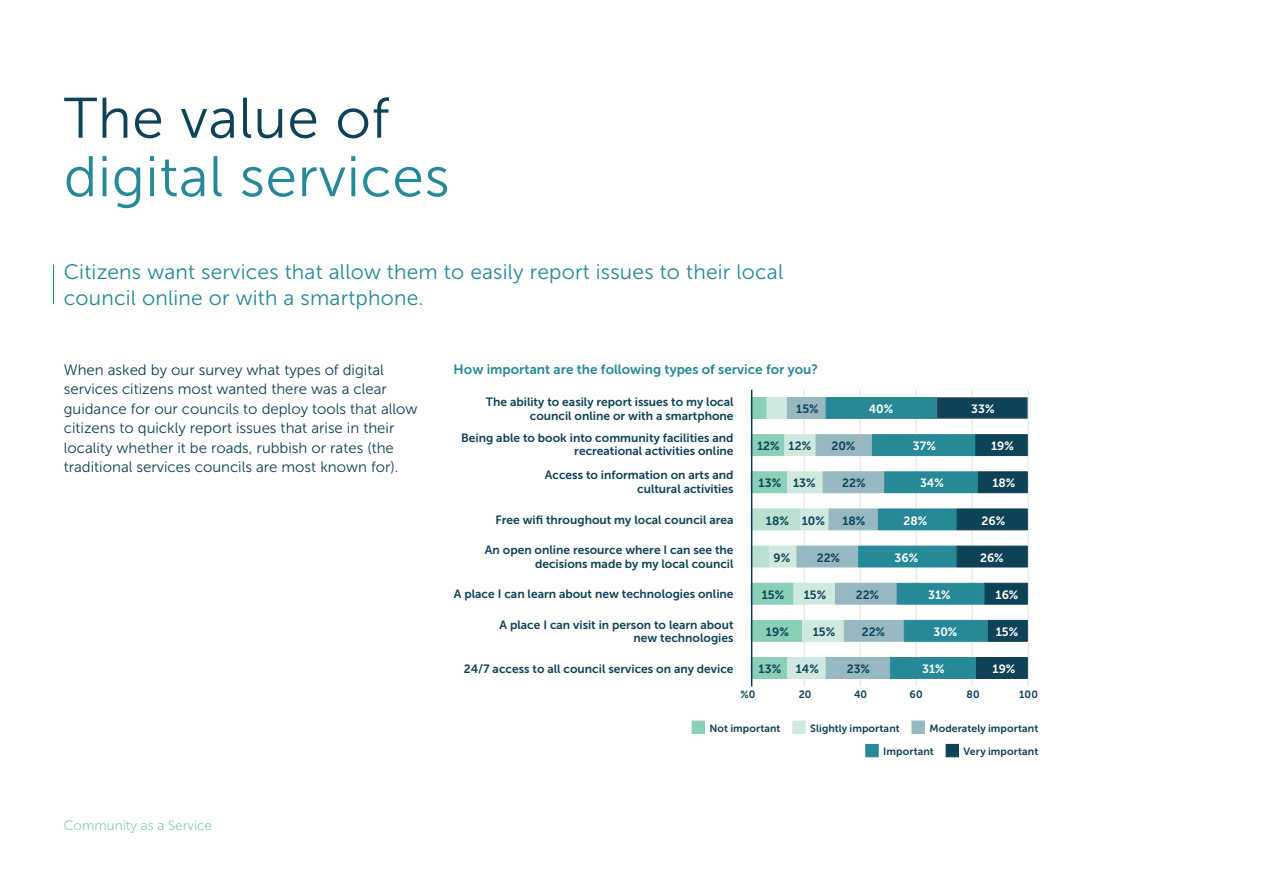
<style>
.page{position:relative;width:1263px;height:893px;background:#fff}
.page>*{position:absolute;margin:0;border:0;box-sizing:border-box;transform-origin:0 0}
.t1{font:57px "Museo Sans 300";letter-spacing:.01em;color:#278898}
.t2{font:57px "Museo Sans 300";letter-spacing:.01em;color:#0e4257}
.t3{font:21px/25.5px "Museo Sans 300";letter-spacing:.01em;color:#278898}
.t4{font:15px/19.5px "Museo Sans 300";color:#0e4257}
.t5{font:13.5px "Museo Sans 700";color:#278898}
.t6{font:13.5px "Museo Sans 300";color:#8acfb7}
.t7{font:12px/13.5px "Museo Sans 700";color:#0e4257;text-align:right}
.t8{font:12px "Museo Sans 700";color:#fff}
.t9{font:10.5px "Museo Sans 700";letter-spacing:.01em;color:#0e4257}
</style>
<div class="page">
<hr style="left:53px;top:264px;width:1px;height:40px;background:#278898">
<div style="left:692px;top:721px;width:13px;height:13px;background:#8acfb7"></div>
<div style="left:793px;top:721px;width:12px;height:13px;background:#cfe9de"></div>
<div style="left:912px;top:721px;width:12px;height:13px;background:#96b8c1"></div>
<div style="left:866px;top:744px;width:12px;height:13px;background:#278898;border:1px solid #278898"></div>
<div style="left:946px;top:744px;width:13px;height:13px;background:#0e4257;border:1px solid #0e4257"></div>
<hr style="left:804px;top:390px;width:1px;height:296px;background:#dddfe4">
<hr style="left:860px;top:390px;width:1px;height:296px;background:#dddfe4">
<hr style="left:916px;top:390px;width:1px;height:296px;background:#dddfe4">
<hr style="left:972px;top:390px;width:1px;height:296px;background:#dddfe4">
<hr style="left:1028px;top:390px;width:1px;height:296px;background:#dddfe4">
<div style="left:751px;top:397px;width:16px;height:22px;background:#8acfb7;border:1px solid #8acfb7"></div>
<div style="left:767px;top:397px;width:20px;height:22px;background:#cfe9de"></div>
<div style="left:787px;top:397px;width:39px;height:22px;background:#96b8c1"></div>
<div style="left:826px;top:397px;width:110px;height:22px;background:#278898"></div>
<div style="left:936px;top:397px;width:91px;height:22px;background:#0e4257;border:1px solid #647687"></div>
<div style="left:751px;top:472px;width:36px;height:21px;background:#8acfb7;border:1px solid #8acfb7"></div>
<div style="left:787px;top:472px;width:36px;height:21px;background:#cfe9de"></div>
<div style="left:823px;top:472px;width:61px;height:21px;background:#96b8c1"></div>
<div style="left:884px;top:472px;width:94px;height:21px;background:#278898;border:1px solid #278898"></div>
<div style="left:978px;top:472px;width:49px;height:21px;background:#0e4257;border:1px solid #0d3d52"></div>
<div style="left:751px;top:509px;width:49px;height:21px;background:#b9e0d1"></div>
<div style="left:800px;top:509px;width:29px;height:21px;background:#cfe9de;border:1px solid #cfe9de"></div>
<div style="left:829px;top:509px;width:49px;height:21px;background:#96b8c1"></div>
<div style="left:878px;top:509px;width:79px;height:21px;background:#278898"></div>
<div style="left:957px;top:509px;width:70px;height:21px;background:#0e4257;border:1px solid #0d3d52"></div>
<div style="left:751px;top:546px;width:18px;height:21px;background:#b9e0d1;border:1px solid #b9e0d1"></div>
<div style="left:769px;top:546px;width:28px;height:21px;background:#cfe9de;border:1px solid #cfe9de"></div>
<div style="left:797px;top:546px;width:61px;height:21px;background:#96b8c1"></div>
<div style="left:858px;top:546px;width:99px;height:21px;background:#278898"></div>
<div style="left:957px;top:546px;width:70px;height:21px;background:#0e4257"></div>
<div style="left:984px;top:583px;width:43px;height:21px;background:#0e4257;border:1px solid #0d3d52"></div>
<div style="left:751px;top:583px;width:43px;height:21px;background:#8acfb7;border:1px solid #8acfb7"></div>
<div style="left:794px;top:583px;width:41px;height:21px;background:#cfe9de"></div>
<div style="left:835px;top:583px;width:62px;height:21px;background:#96b8c1"></div>
<div style="left:897px;top:583px;width:87px;height:21px;background:#278898;border:1px solid #278898"></div>
<div style="left:987px;top:620px;width:40px;height:21px;background:#0e4257"></div>
<div style="left:751px;top:620px;width:51px;height:21px;background:#8acfb7"></div>
<div style="left:802px;top:620px;width:42px;height:21px;background:#cfe9de"></div>
<div style="left:844px;top:620px;width:60px;height:21px;background:#96b8c1"></div>
<div style="left:904px;top:620px;width:83px;height:21px;background:#278898"></div>
<div style="left:976px;top:657px;width:51px;height:22px;background:#0e4257"></div>
<div style="left:751px;top:657px;width:36px;height:22px;background:#8acfb7;border:1px solid #8acfb7"></div>
<div style="left:787px;top:657px;width:39px;height:22px;background:#cfe9de"></div>
<div style="left:826px;top:657px;width:64px;height:22px;background:#96b8c1"></div>
<div style="left:890px;top:657px;width:86px;height:22px;background:#278898"></div>
<div style="left:751px;top:434px;width:33px;height:22px;background:#8acfb7;border:1px solid #8acfb7"></div>
<div style="left:784px;top:434px;width:32px;height:22px;background:#cfe9de;border:1px solid #cfe9de"></div>
<div style="left:816px;top:434px;width:56px;height:22px;background:#96b8c1;border:1px solid #96b8c1"></div>
<div style="left:872px;top:434px;width:104px;height:22px;background:#278898;border:1px solid #278898"></div>
<div style="left:976px;top:434px;width:51px;height:22px;background:#0e4257;border:1px solid #0e4257"></div>
<hr style="left:751px;top:390px;width:1px;height:297px;background:#0d3d52">
<h1 class="t2" style="left:64px;top:87px;width:327px">The value of</h1>
<h1 class="t1" style="left:64px;top:146px;width:387px">digital services</h1>
<h2 class="t3" style="left:64px;top:259px;width:721px">Citizens want services that allow them to easily report issues to their local council online or with a smartphone.</h2>
<p class="t4" style="left:64px;top:360px;width:355px">When asked by our survey what types of digital services citizens most wanted there was a clear guidance for our councils to deploy tools that allow citizens to quickly report issues that arise in their locality whether it be roads, rubbish or rates (the traditional services councils are most known for).</p>
<p class="t6" style="left:64px;top:818px;width:150px">Community as a Service</p>
<p class="t5" style="left:454px;top:362px;width:366px">How important are the following types of service for you?</p>
<p class="t7" style="left:486px;top:395px;width:249px">The ability to easily report issues to my local council online or with a smartphone</p>
<p class="t7" style="left:461px;top:431px;width:274px">Being able to book into community facilities and recreational activities online</p>
<p class="t7" style="left:545px;top:469px;width:190px">Access to information on arts and cultural activities</p>
<p class="t7" style="left:495px;top:513px;width:240px">Free wifi throughout my local council area</p>
<p class="t7" style="left:485px;top:543px;width:250px">An open online resource where I can see the decisions made by my local council</p>
<p class="t7" style="left:454px;top:587px;width:281px">A place I can learn about new technologies online</p>
<p class="t7" style="left:500px;top:618px;width:235px">A place I can visit in person to learn about new technologies</p>
<p class="t7" style="left:464px;top:662px;width:271px">24/7 access to all council services on any device</p>
<p class="t7" style="left:796px;top:402px;width:24px">15%</p>
<p class="t8" style="left:869px;top:402px;width:26px">40%</p>
<p class="t8" style="left:971px;top:402px;width:25px">33%</p>
<p class="t7" style="left:757px;top:439px;width:56px">12% 12%</p>
<p class="t7" style="left:831px;top:439px;width:26px">20%</p>
<p class="t8" style="left:913px;top:439px;width:24px">37%</p>
<p class="t8" style="left:991px;top:439px;width:24px">19%</p>
<p class="t7" style="left:759px;top:477px;width:59px">13% 13%</p>
<p class="t7" style="left:842px;top:477px;width:25px">22%</p>
<p class="t8" style="left:920px;top:477px;width:25px">34%</p>
<p class="t8" style="left:992px;top:477px;width:24px">18%</p>
<p class="t7" style="left:766px;top:514px;width:61px">18% 10%</p>
<p class="t7" style="left:842px;top:514px;width:24px">18%</p>
<p class="t8" style="left:903px;top:514px;width:25px">28%</p>
<p class="t8" style="left:981px;top:514px;width:25px">26%</p>
<p class="t7" style="left:773px;top:551px;width:18px">9%</p>
<p class="t7" style="left:817px;top:551px;width:25px">22%</p>
<p class="t8" style="left:895px;top:551px;width:25px">36%</p>
<p class="t8" style="left:980px;top:551px;width:25px">26%</p>
<p class="t7" style="left:762px;top:588px;width:24px">15%</p>
<p class="t7" style="left:804px;top:588px;width:24px">15%</p>
<p class="t7" style="left:856px;top:588px;width:25px">22%</p>
<p class="t8" style="left:928px;top:588px;width:24px">31%</p>
<p class="t8" style="left:995px;top:588px;width:24px">16%</p>
<p class="t7" style="left:766px;top:625px;width:24px">19%</p>
<p class="t7" style="left:813px;top:625px;width:24px">15%</p>
<p class="t7" style="left:862px;top:625px;width:25px">22%</p>
<p class="t8" style="left:933px;top:625px;width:25px">30%</p>
<p class="t8" style="left:996px;top:625px;width:24px">15%</p>
<p class="t7" style="left:759px;top:662px;width:62px">13% 14%</p>
<p class="t7" style="left:847px;top:662px;width:25px">23%</p>
<p class="t8" style="left:922px;top:662px;width:24px">31%</p>
<p class="t8" style="left:992px;top:662px;width:24px">19%</p>
<p class="t9" style="left:741px;top:688px;width:16px">%0</p>
<p class="t9" style="left:799px;top:688px;width:14px">20</p>
<p class="t9" style="left:854px;top:688px;width:15px">40</p>
<p class="t9" style="left:910px;top:688px;width:15px">60</p>
<p class="t9" style="left:967px;top:688px;width:15px">80</p>
<p class="t9" style="left:1019px;top:688px;width:20px">100</p>
<p class="t9" style="left:709px;top:723px;width:73px">Not important</p>
<p class="t9" style="left:810px;top:723px;width:91px">Slightly important</p>
<p class="t9" style="left:929px;top:723px;width:110px">Moderately important</p>
<p class="t9" style="left:883px;top:746px;width:52px">Important</p>
<p class="t9" style="left:963px;top:746px;width:76px">Very important</p>
</div>
